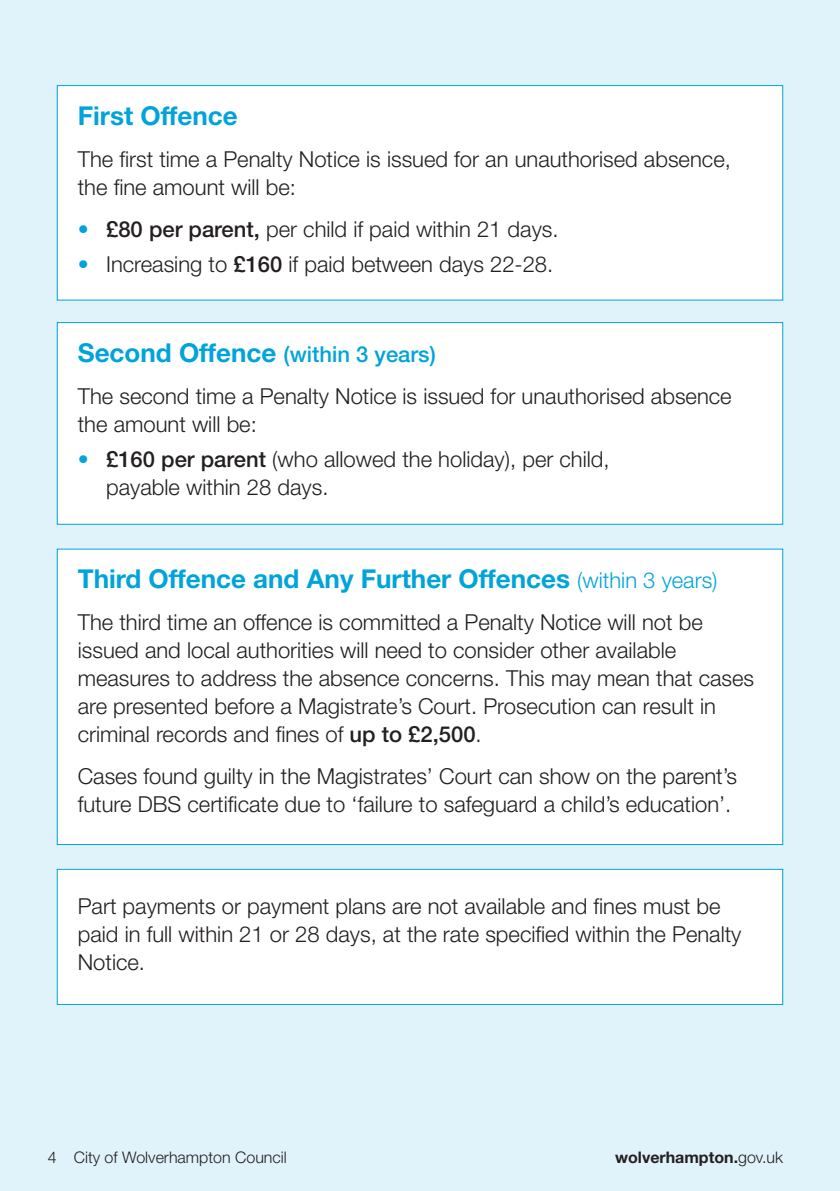
<style>
.page{position:relative;width:840px;height:1191px;background:#fff}
.page>*{position:absolute;margin:0;border:0;box-sizing:border-box;transform-origin:0 0}
.t1{font:700 26px "Helvetica Neue LT Std";color:#00a4da}
.t2{font:300 22px/28px "Helvetica Neue LT Std";color:#231f20}
.t3{font:500 22px "Helvetica Neue LT Std";color:#00a4da}
.t4{font:300 16px "Helvetica Neue LT Std";color:#231f20}
.t5{font:700 16px "Helvetica Neue LT Std";color:#231f20}
.s1{color:#00a4da}
.s2{font-weight:500}
.s3{font-weight:700;font-size:26px}
.s4{font-weight:300;font-size:22px}
.s5{font-weight:300}
</style>
<div class="page">
<div style="left:0;top:0;width:839px;height:1191px;background:#e1f3fa"></div>
<div style="left:58px;top:870px;width:723px;height:134px;background:#fff"></div>
<div style="left:57px;top:869px;width:725px;height:136px;border:1px solid #00a4da"></div>
<div style="left:58px;top:86px;width:723px;height:213px;background:#fff"></div>
<div style="left:57px;top:85px;width:725px;height:215px;border:1px solid #00a4da"></div>
<div style="left:58px;top:323px;width:723px;height:201px;background:#fff"></div>
<div style="left:57px;top:322px;width:725px;height:203px;border:1px solid #00a4da"></div>
<div style="left:58px;top:549px;width:723px;height:295px;background:#fff"></div>
<p class="t1" style="left:78px;top:106px;width:161px">First Offence</p>
<p class="t2" style="left:78px;top:147px;width:654px">The first time a Penalty Notice is issued for an unauthorised absence, the fine amount will be:</p>
<p class="t2" style="left:78px;top:217px;width:482px"><span class="s1">•</span> <span class="s2">£80 per parent,</span> per child if paid within 21 days.</p>
<p class="t2" style="left:78px;top:252px;width:477px"><span class="s1">•</span> Increasing to <span class="s2">£160</span> if paid between days 22-28.</p>
<p class="t3" style="left:78px;top:346px;width:359px"><span class="s3">Second Offence</span> (within 3 years)</p>
<p class="t2" style="left:78px;top:384px;width:655px">The second time a Penalty Notice is issued for unauthorised absence the amount will be:</p>
<p class="t2" style="left:106px;top:447px;width:504px;text-indent:-28px"><span class="s1">•</span> <span class="s2">£160 per parent</span> (who allowed the holiday), per child, payable within 28 days.</p>
<p class="t1" style="left:78px;top:569px;width:641px">Third Offence and Any Further Offences <span class="s4">(within 3 years)</span></p>
<p class="t2" style="left:78px;top:610px;width:677px">The third time an offence is committed a Penalty Notice will not be issued and local authorities will need to consider other available measures to address the absence concerns. This may mean that cases are presented before a Magistrate’s Court. Prosecution can result in criminal records and fines of <span class="s2">up to £2,500</span>.</p>
<p class="t2" style="left:78px;top:764px;width:660px">Cases found guilty in the Magistrates’ Court can show on the parent’s future DBS certificate due to ‘failure to safeguard a child’s education’.</p>
<p class="t2" style="left:78px;top:894px;width:664px">Part payments or payment plans are not available and fines must be paid in full within 21 or 28 days, at the rate specified within the Penalty<br>Notice.</p>
<p class="t4" style="left:48px;top:1151px;width:10px">4</p>
<p class="t4" style="left:74px;top:1151px;width:214px">City of Wolverhampton Council</p>
<p class="t5" style="left:614px;top:1151px;width:169px">wolverhampton.<span class="s5">gov.uk</span></p>
</div>
